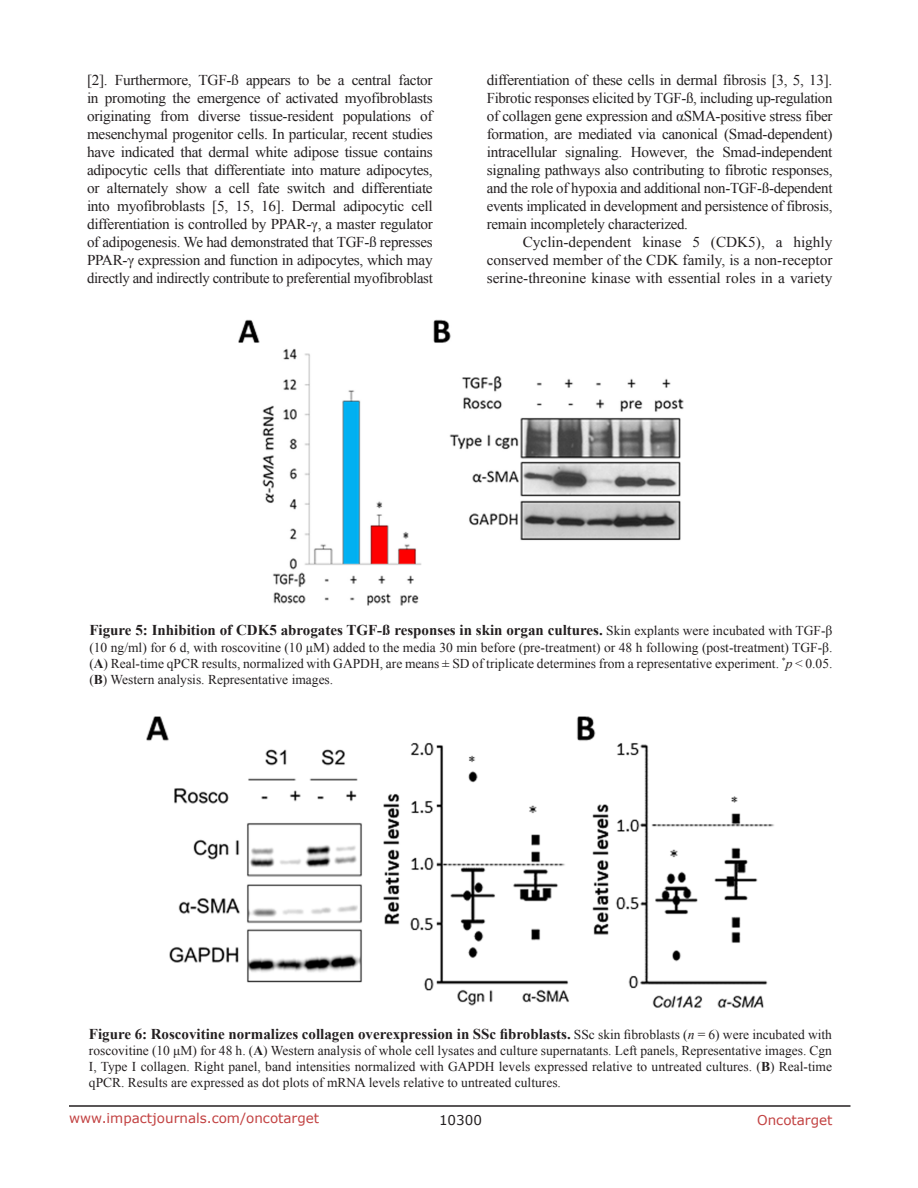
<style>
.page{position:relative;width:918px;height:1188px;background:#fff}
.page>*{position:absolute;margin:0;border:0;box-sizing:border-box;transform-origin:0 0}
.BodyText{font:15px/18px "Times New Roman";letter-spacing:-.02em;color:#231f20;text-align:justify}
.Figuretrx{font:700 15px "Times New Roman";color:#231f20}
.Figuretrx-2{font:13.5px/16.2px "Times New Roman";color:#231f20;text-align:justify}
.t1{font:13.5px "Verdana";color:#c24141}
.t2{font:13.5px "Verdana";color:#231f20}
.s1{font-weight:400;font-size:13.5px}
.s2{font-weight:700}
.s3{font-style:italic}
.s4{font-weight:400;font-style:italic;font-size:13.5px}
</style>
<div class="page">
<hr style="left:69px;top:1105px;width:781px;height:2px;background:#231f20">
<img style="left:238px;top:319px;width:446px;height:287px">
<img style="left:147px;top:717px;width:627px;height:291px">
<p class="BodyText" style="left:87px;top:71px;width:347px">[2]. Furthermore, TGF-ß appears to be a central factor in promoting the emergence of activated myofibroblasts originating from diverse tissue-resident populations of mesenchymal progenitor cells. In particular, recent studies have indicated that dermal white adipose tissue contains adipocytic cells that differentiate into mature adipocytes, or alternately show a cell fate switch and differentiate into myofibroblasts [5, 15, 16]. Dermal adipocytic cell differentiation is controlled by PPAR-γ, a master regulator of adipogenesis. We had demonstrated that TGF-ß represses PPAR-γ expression and function in adipocytes, which may directly and indirectly contribute to preferential myofibroblast</p>
<p class="BodyText" style="left:487px;top:71px;width:347px">differentiation of these cells in dermal fibrosis [3, 5, 13].<br>Fibrotic responses elicited by TGF-ß, including up-regulation of collagen gene expression and αSMA-positive stress fiber formation, are mediated via canonical (Smad-dependent) intracellular signaling. However, the Smad-independent signaling pathways also contributing to fibrotic responses, and the role of hypoxia and additional non-TGF-ß-dependent events implicated in development and persistence of fibrosis, remain incompletely characterized.</p>
<p class="BodyText" style="left:487px;top:233px;width:347px;text-indent:36px">Cyclin-dependent kinase 5 (CDK5), a highly conserved member of the CDK family, is a non-receptor serine-threonine kinase with essential roles in a variety</p>
<p class="Figuretrx" style="left:89px;top:620px;width:745px">Figure 5: Inhibition of CDK5 abrogates TGF-ß responses in skin organ cultures. <span class="s1">Skin explants were incubated with TGF-β</span></p>
<p class="Figuretrx-2" style="left:89px;top:639px;width:745px">(10 ng/ml) for 6 d, with roscovitine (10 μM) added to the media 30 min before (pre-treatment) or 48 h following (post-treatment) TGF-β. (<span class="s2">A</span>) Real-time qPCR results, normalized with GAPDH, are means ± SD of triplicate determines from a representative experiment. <sup>*</sup><span class="s3">p</span> &lt; 0.05. (<span class="s2">B</span>) Western analysis. Representative images.</p>
<p class="Figuretrx" style="left:89px;top:1023px;width:745px">Figure 6: Roscovitine normalizes collagen overexpression in SSc fibroblasts. <span class="s1">SSc skin fibroblasts (</span><span class="s4">n</span> <span class="s1">= 6) were incubated with</span></p>
<p class="Figuretrx-2" style="left:89px;top:1042px;width:745px">roscovitine (10 μM) for 48 h. (<span class="s2">A</span>) Western analysis of whole cell lysates and culture supernatants. Left panels, Representative images. Cgn I, Type I collagen. Right panel, band intensities normalized with GAPDH levels expressed relative to untreated cultures. (<span class="s2">B</span>) Real-time qPCR. Results are expressed as dot plots of mRNA levels relative to untreated cultures.</p>
<p class="t1" style="left:69px;top:1109px;width:252px">www.impactjournals.com/oncotarget</p>
<p class="t2" style="left:439px;top:1111px;width:44px">10300</p>
<p class="t1" style="left:757px;top:1111px;width:77px">Oncotarget</p>
</div>
